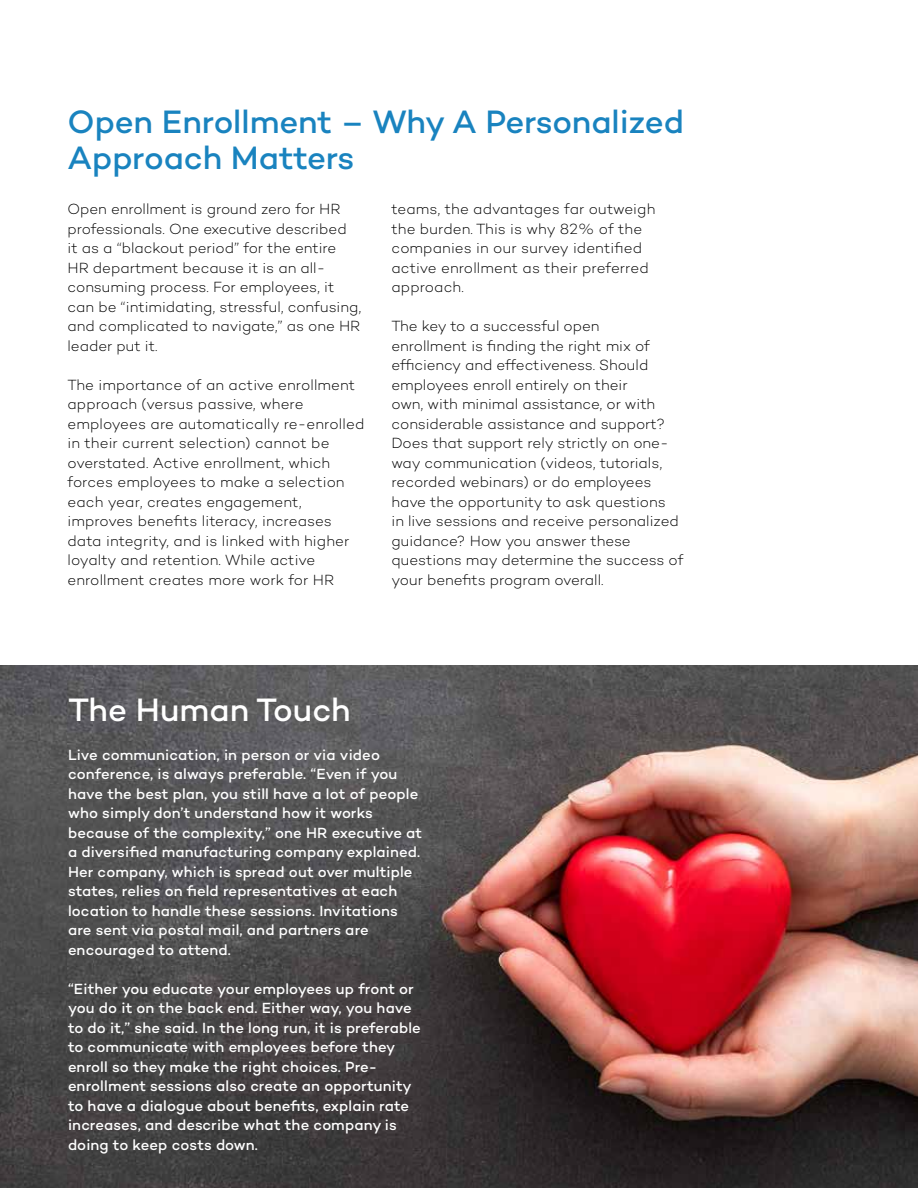
<style>
.page{position:relative;width:918px;height:1188px;background:#fff}
.page>*{position:absolute;margin:0;border:0;box-sizing:border-box;transform-origin:0 0}
.t1{font:500 33px/36px "Campton";letter-spacing:-.005em;color:#1983bf}
.t2{font:500 33px "Campton";color:#fff}
.t3{font:300 15px/19.5px "Campton";color:#000}
.t4{font:500 15px/19.5px "Campton";letter-spacing:.005em;color:#fff}
</style>
<div class="page">
<img style="left:0;top:665px;width:918px;height:523px">
<h1 class="t1" style="left:68px;top:103px;width:618px">Open Enrollment – Why A Personalized<br>Approach Matters</h1>
<p class="t3" style="left:68px;top:199px;width:295px">Open enrollment is ground zero for HR professionals. One executive described<br>it as a “blackout period” for the entire HR department because it is an all&shy;consuming process. For employees, it can be “intimidating, stressful, confusing, and complicated to navigate,” as one HR leader put it.</p>
<p class="t3" style="left:68px;top:374px;width:298px">The importance of an active enrollment approach (versus passive, where employees are automatically re-enrolled in their current selection) cannot be overstated. Active enrollment, which forces employees to make a selection each year, creates engagement, improves benefits literacy, increases data integrity, and is linked with higher loyalty and retention. While active enrollment creates more work for HR</p>
<p class="t3" style="left:392px;top:199px;width:265px">teams, the advantages far outweigh the burden. This is why 82% of the companies in our survey identified active enrollment as their preferred approach.</p>
<p class="t3" style="left:392px;top:316px;width:293px">The key to a successful open<br>enrollment is finding the right mix of efficiency and effectiveness. Should employees enroll entirely on their<br>own, with minimal assistance, or with considerable assistance and support?<br>Does that support rely strictly on one&shy;way communication (videos, tutorials, recorded webinars) or do employees have the opportunity to ask questions<br>in live sessions and receive personalized guidance? How you answer these questions may determine the success of your benefits program overall.</p>
<h1 class="t2" style="left:68px;top:689px;width:284px">The Human Touch</h1>
<p class="t4" style="left:68px;top:745px;width:356px">Live communication, in person or via video conference, is always preferable. “Even if you have the best plan, you still have a lot of people who simply don’t understand how it works because of the complexity,” one HR executive at a diversified manufacturing company explained.<br>Her company, which is spread out over multiple states, relies on field representatives at each location to handle these sessions. Invitations are sent via postal mail, and partners are encouraged to attend.</p>
<p class="t4" style="left:68px;top:979px;width:354px">“Either you educate your employees up front or you do it on the back end. Either way, you have to do it,” she said. In the long run, it is preferable to communicate with employees before they enroll so they make the right choices. Pre&shy;enrollment sessions also create an opportunity to have a dialogue about benefits, explain rate increases, and describe what the company is doing to keep costs down.</p>
</div>
